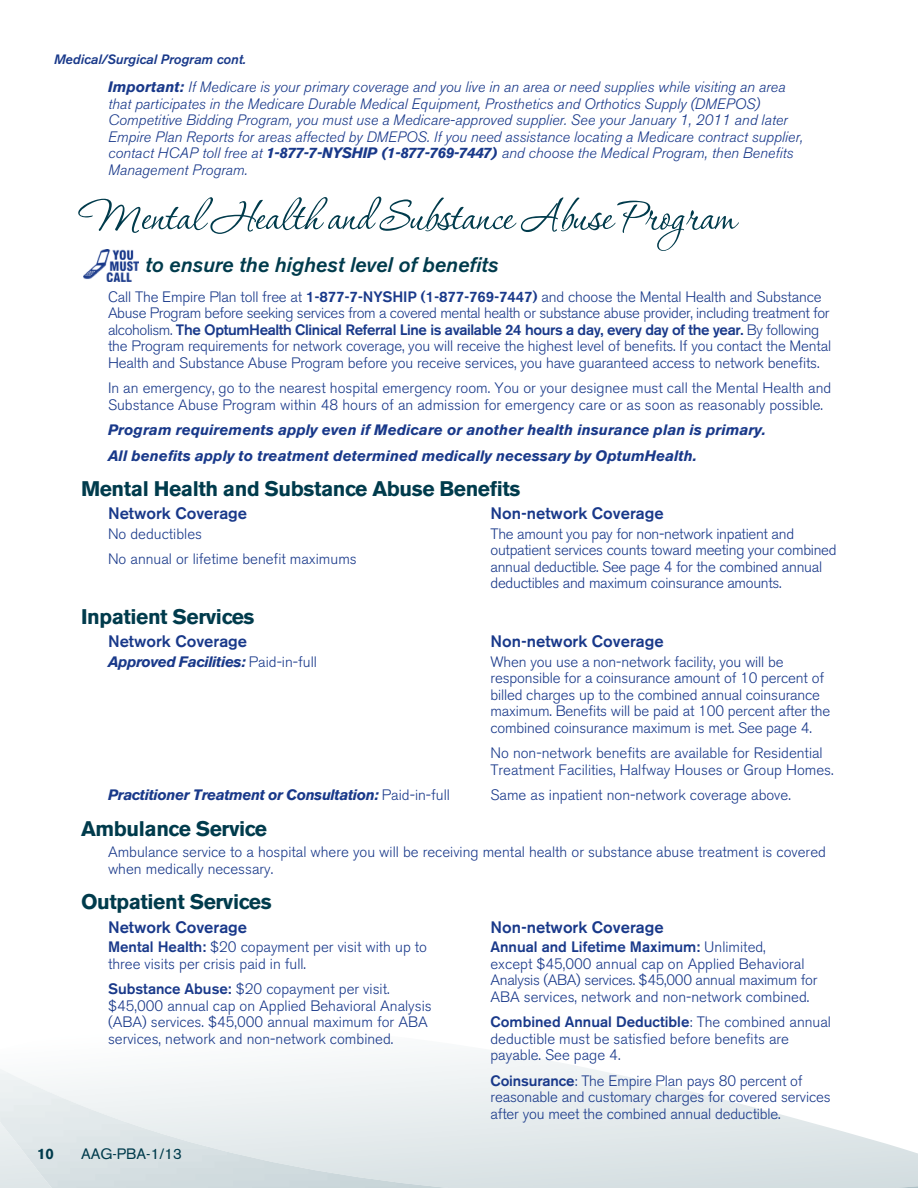
<style>
.page{position:relative;width:918px;height:1188px;background:#fff}
.page>*{position:absolute;margin:0;border:0;box-sizing:border-box;transform-origin:0 0}
.t1{font:54px "P22 Corinthia";letter-spacing:-.01em;color:#003b4c}
.t2{font:700 21px "Akzidenz Grotesk BE";letter-spacing:-.02em;color:#003b4c}
.t3{font:italic 500 21px "Akzidenz Grotesk BE";color:#003b4c}
.t4{font:500 16.5px "Akzidenz Grotesk BE";color:#19398a}
.t5{font:300 15px/16.5px "Akzidenz Grotesk BE";letter-spacing:-.01em;color:#19398a}
.t6{font:italic 300 15px/16.5px "Akzidenz Grotesk Std";color:#19398a}
.t7{font:italic 700 15px/25.5px "Akzidenz Grotesk BE";color:#19398a}
.t8{font:italic 700 15px "Akzidenz Grotesk BE";letter-spacing:-.03em;color:#19398a}
.t9{font:15px "Akzidenz Grotesk BE";color:#003b4c}
.t10{font:700 15px "Akzidenz Grotesk BE";color:#003b4c}
.t11{font:italic 500 13.5px "Akzidenz Grotesk BE";color:#19398a}
.s1{font-family:"Akzidenz Grotesk BE";font-weight:700}
.s2{font-weight:500}
.s3{font-weight:300;font-style:normal}
</style>
<div class="page">
<svg style="left:402px;top:1053px;width:147px;height:8px"></svg>
<img style="left:84px;top:249px;width:54px;height:32px">
<p class="t11" style="left:54px;top:52px;width:194px">Medical/Surgical Program cont.</p>
<p class="t6" style="left:108px;top:79px;width:697px"><span class="s1">Important:</span> If Medicare is your primary coverage and you live in an area or need supplies while visiting an area that participates in the Medicare Durable Medical Equipment, Prosthetics and Orthotics Supply (DMEPOS)<br>Competitive Bidding Program, you must use a Medicare-approved supplier. See your January 1, 2011 and later Empire Plan Reports for areas affected by DMEPOS. If you need assistance locating a Medicare contract supplier, contact HCAP toll free at <span class="s1">1-877-7-NYSHIP (1-877-769-7447)</span> and choose the Medical Program, then Benefits Management Program.</p>
<h1 class="t1" style="left:81px;top:188px;width:656px">Mental Health and Substance Abuse Program</h1>
<h2 class="t3" style="left:145px;top:252px;width:355px">to ensure the highest level of benefits</h2>
<p class="t5" style="left:108px;top:288px;width:725px">Call The Empire Plan toll free at <span class="s2">1-877-7-NYSHIP (1-877-769-7447)</span> and choose the Mental Health and Substance Abuse Program before seeking services from a covered mental health or substance abuse provider, including treatment for alcoholism. <span class="s2">The OptumHealth Clinical Referral Line is available 24 hours a day, every day of the year.</span> By following the Program requirements for network coverage, you will receive the highest level of benefits. If you contact the Mental Health and Substance Abuse Program before you receive services, you have guaranteed access to network benefits.</p>
<p class="t5" style="left:108px;top:380px;width:725px">In an emergency, go to the nearest hospital emergency room. You or your designee must call the Mental Health and<br>Substance Abuse Program within 48 hours of an admission for emergency care or as soon as reasonably possible.</p>
<p class="t7" style="left:108px;top:417px;width:659px">Program requirements apply even if Medicare or another health insurance plan is primary.<br>All benefits apply to treatment determined medically necessary by OptumHealth.</p>
<h2 class="t2" style="left:81px;top:476px;width:441px">Mental Health and Substance Abuse Benefits</h2>
<p class="t4" style="left:108px;top:503px;width:141px">Network Coverage</p>
<p class="t5" style="left:108px;top:521px;width:250px;line-height:25.5px">No deductibles<br>No annual or lifetime benefit maximums</p>
<p class="t4" style="left:490px;top:503px;width:175px">Non-network Coverage</p>
<p class="t5" style="left:490px;top:526px;width:348px">The amount you pay for non-network inpatient and outpatient services counts toward meeting your combined annual deductible. See page 4 for the combined annual deductibles and maximum coinsurance amounts.</p>
<h2 class="t2" style="left:81px;top:604px;width:175px">Inpatient Services</h2>
<p class="t4" style="left:108px;top:631px;width:141px">Network Coverage</p>
<p class="t8" style="left:108px;top:652px;width:210px">Approved Facilities: <span class="s3">Paid-in-full</span></p>
<p class="t8" style="left:108px;top:786px;width:343px">Practitioner Treatment or Consultation: <span class="s3">Paid-in-full</span></p>
<p class="t4" style="left:490px;top:631px;width:175px">Non-network Coverage</p>
<p class="t5" style="left:490px;top:653px;width:341px">When you use a non-network facility, you will be responsible for a coinsurance amount of 10 percent of billed charges up to the combined annual coinsurance maximum. Benefits will be paid at 100 percent after the combined coinsurance maximum is met. See page 4.</p>
<p class="t5" style="left:490px;top:745px;width:345px">No non-network benefits are available for Residential<br>Treatment Facilities, Halfway Houses or Group Homes.</p>
<p class="t5" style="left:490px;top:787px;width:302px">Same as inpatient non-network coverage above.</p>
<h2 class="t2" style="left:81px;top:816px;width:188px">Ambulance Service</h2>
<p class="t5" style="left:108px;top:844px;width:719px">Ambulance service to a hospital where you will be receiving mental health or substance abuse treatment is covered when medically necessary.</p>
<h2 class="t2" style="left:81px;top:890px;width:192px">Outpatient Services</h2>
<p class="t4" style="left:108px;top:917px;width:141px">Network Coverage</p>
<p class="t5" style="left:108px;top:939px;width:321px"><span class="s2">Mental Health:</span> $20 copayment per visit with up to three visits per crisis paid in full.</p>
<p class="t5" style="left:108px;top:981px;width:325px"><span class="s2">Substance Abuse:</span> $20 copayment per visit. $45,000 annual cap on Applied Behavioral Analysis (ABA) services. $45,000 annual maximum for ABA services, network and non-network combined.</p>
<p class="t4" style="left:490px;top:917px;width:175px">Non-network Coverage</p>
<p class="t5" style="left:490px;top:939px;width:328px"><span class="s2">Annual and Lifetime Maximum:</span> Unlimited,<br>except $45,000 annual cap on Applied Behavioral Analysis (ABA) services. $45,000 annual maximum for ABA services, network and non-network combined.</p>
<p class="t5" style="left:490px;top:1014px;width:342px"><span class="s2">Combined Annual Deductible</span>: The combined annual deductible must be satisfied before benefits are payable. See page 4.</p>
<p class="t5" style="left:490px;top:1073px;width:342px"><span class="s2">Coinsurance</span>: The Empire Plan pays 80 percent of reasonable and customary charges for covered services after you meet the combined annual deductible.</p>
<p class="t10" style="left:37px;top:1145px;width:18px">10</p>
<p class="t9" style="left:81px;top:1145px;width:102px">AAG-PBA-1/13</p>
</div>
